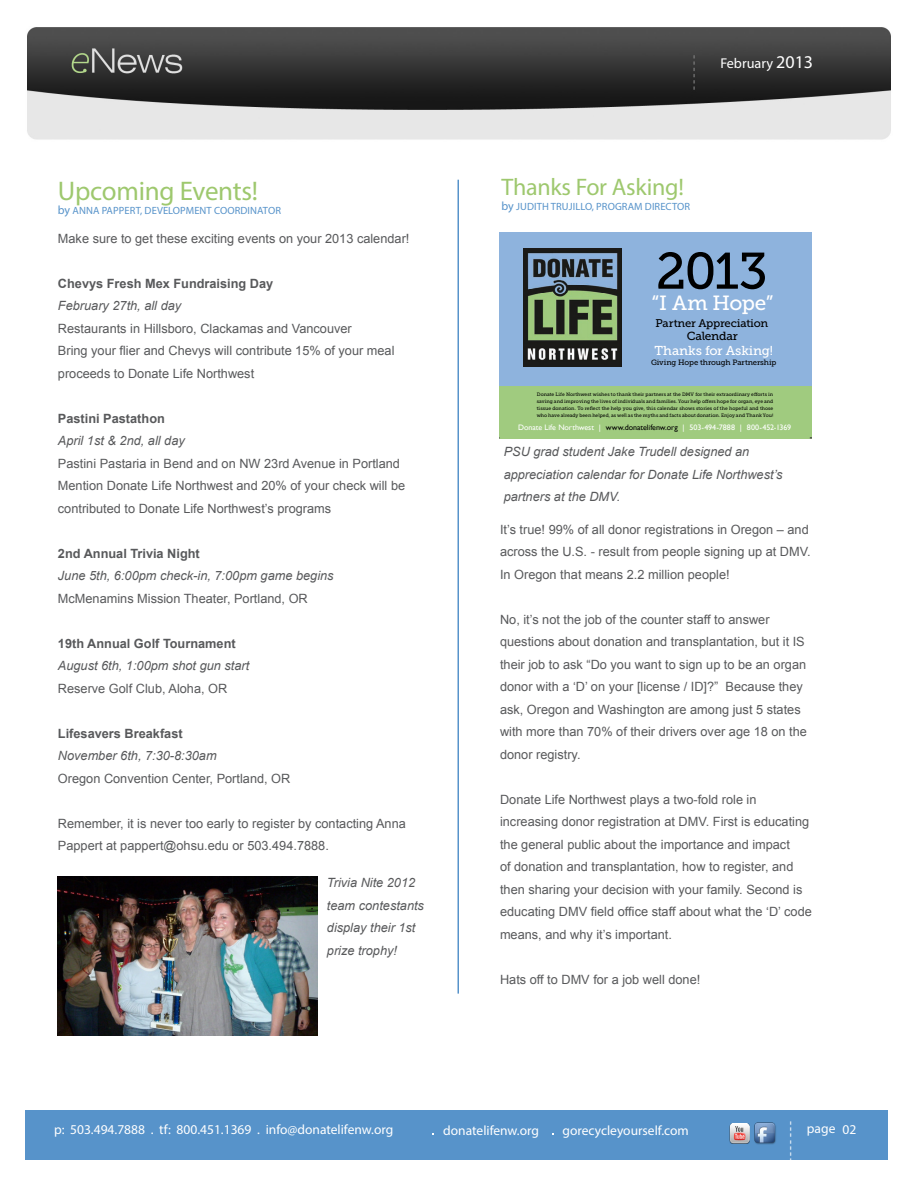
<style>
.page{position:relative;width:918px;height:1188px;background:#fff}
.page>*{position:absolute;margin:0;border:0;box-sizing:border-box;transform-origin:0 0}
.t1{font:51.15px "Museo Slab 500";color:#000}
.t2{font:27px "Myriad Pro";letter-spacing:-.01em;color:#9ec86e}
.t3{font:24px "Myriad Pro";letter-spacing:-.01em;color:#9ec86e}
.t4{font:20.55px "Museo Slab 500";letter-spacing:-.025em;color:#fff}
.t5{font:14.25px "Myriad Pro";color:#fff}
.t6{font:13.5px "Myriad Pro";color:#fff}
.t7{font:12.9px "Museo Slab 500";letter-spacing:-.01em;color:#fff}
.t8{font:12.75px/22.5px "Arial";color:#58595b}
.t9{font:italic 12.75px/22.5px "Arial";color:#58595b}
.t10{font:700 12.75px "Arial";color:#58595b}
.t11{font:11.7px "Museo Slab 500";letter-spacing:-.02em;color:#000}
.t12{font:11.1px "Museo Slab 500";letter-spacing:-.02em;color:#000}
.t13{font:10.5px "Myriad Pro";letter-spacing:.01em;color:#5793ca}
.t14{font:7.95px "Gill Sans";letter-spacing:-.005em;color:#fff}
.t15{font:7.65px "Museo Slab 500";letter-spacing:-.015em;color:#000}
.t16{font:4.8px/6.9px "Museo Slab 500";letter-spacing:.005em;color:#000;text-align:justify}
.t17{font:4.2px "Helvetica";color:#000}
.s1{font-size:12px}
.s2{font-size:18px}
.s3{color:#000}
</style>
<div class="page">
<img style="left:27px;top:27px;width:864px;height:113px">
<div style="left:26px;top:1110px;width:862px;height:49px;background:#5793ca"></div>
<img style="left:754px;top:1122px;width:22px;height:23px">
<img style="left:729px;top:1123px;width:20px;height:20px">
<div style="left:500px;top:233px;width:312px;height:206px;background:#8eb3dd"></div>
<div style="left:500px;top:386px;width:312px;height:53px;background:#a0cb7f"></div>
<img style="left:524px;top:248px;width:97px;height:118px">
<hr style="left:458px;top:180px;width:1px;height:814px;background:#5793ca">
<img style="left:58px;top:877px;width:259px;height:158px">
<h2 class="t2" style="left:58px;top:174px;width:202px">Upcoming Events!</h2>
<p class="t13" style="left:58px;top:204px;width:23px"><span class="s1">by</span> anna</p>
<p class="t13" style="left:102px;top:204px;width:7px">papp</p>
<p class="t13" style="left:125px;top:204px;width:103px">ert, development coordina</p>
<p class="t13" style="left:263px;top:204px;width:13px">tor</p>
<p class="t8" style="left:58px;top:227px;width:353px">Make sure to get these exciting events on your 2013 calendar!</p>
<p class="t10" style="left:58px;top:275px;width:217px">Chevys Fresh Mex Fundraising Day</p>
<p class="t9" style="left:58px;top:295px;width:125px">February 27th, all day</p>
<p class="t8" style="left:58px;top:317px;width:338px">Restaurants in Hillsboro, Clackamas and Vancouver<br>Bring your flier and Chevys will contribute 15% of your meal proceeds to Donate Life Northwest</p>
<p class="t10" style="left:58px;top:410px;width:108px">Pastini Pastathon</p>
<p class="t9" style="left:58px;top:430px;width:128px">April 1st &amp; 2nd, all day</p>
<p class="t8" style="left:58px;top:452px;width:349px">Pastini Pastaria in Bend and on NW 23rd Avenue in Portland<br>Mention Donate Life Northwest and 20% of your check will be contributed to Donate Life Northwest’s programs</p>
<p class="t10" style="left:58px;top:545px;width:143px">2nd Annual Trivia Night</p>
<p class="t9" style="left:58px;top:565px;width:277px">June 5th, 6:00pm check-in, 7:00pm game begins</p>
<p class="t8" style="left:58px;top:587px;width:251px">McMenamins Mission Theater, Portland, OR</p>
<p class="t10" style="left:58px;top:635px;width:179px">19th Annual Golf Tournament</p>
<p class="t9" style="left:58px;top:655px;width:193px">August 6th, 1:00pm shot gun start</p>
<p class="t8" style="left:58px;top:677px;width:171px">Reserve Golf Club, Aloha, OR</p>
<p class="t10" style="left:58px;top:725px;width:126px">Lifesavers Breakfast</p>
<p class="t9" style="left:58px;top:745px;width:160px">November 6th, 7:30-8:30am</p>
<p class="t8" style="left:58px;top:767px;width:234px">Oregon Convention Center, Portland, OR</p>
<p class="t8" style="left:58px;top:812px;width:349px">Remember, it is never too early to register by contacting Anna<br>Pappert at pappert@ohsu.edu or 503.494.7888.</p>
<p class="t9" style="left:327px;top:872px;width:99px">Trivia Nite 2012 team contestants display their 1st prize trophy!</p>
<p class="t5" style="left:720px;top:54px;width:94px">February <span class="s2">2013</span></p>
<h3 class="t3" style="left:502px;top:172px;width:184px">Thanks For Asking!</h3>
<p class="t13" style="left:502px;top:200px;width:77px"><span class="s1">by</span> judith trujillo</p>
<p class="t13" style="left:592px;top:200px;width:93px">, program director</p>
<h1 class="t1" style="left:656px;top:243px;width:114px">2013</h1>
<h3 class="t4" style="left:652px;top:291px;width:123px">“I Am Hope”</h3>
<p class="t12" style="left:655px;top:317px;width:114px">Partner Appreciation</p>
<p class="t11" style="left:687px;top:329px;width:53px">Calendar</p>
<p class="t7" style="left:655px;top:343px;width:120px">Thanks for Asking!</p>
<p class="t15" style="left:651px;top:358px;width:127px">Giving Hope through Partnership</p>
<p class="t16" style="left:537px;top:391px;width:238px">Donate Life Northwest wishes to thank their partners at the DMV for their extraordinary efforts in saving and improving the lives of individuals and families. Your help offers hope for organ, eye and tissue donation. To reflect the help you give, this calendar shows stories of the hopeful and those who have already been helped, as well as the myths and facts about donation. Enjoy and Thank You!</p>
<p class="t14" style="left:518px;top:423px;width:275px">Donate Life Northwest | <span class="s3">www.donatelifenw.org</span> | 503-494-7888 | 800-452-1369</p>
<p class="t17" style="left:511px;top:452px;width:44px">106472 DLNW.indd 1</p>
<p class="t9" style="left:504px;top:441px;width:281px">PSU grad student Jake Trudell designed an appreciation calendar for Donate Life Northwest’s partners at the DMV.</p>
<p class="t8" style="left:500px;top:518px;width:312px">It’s true! 99% of all donor registrations in Oregon – and across the U.S. - result from people signing up at DMV.<br>In Oregon that means 2.2 million people!</p>
<p class="t8" style="left:500px;top:608px;width:308px">No, it’s not the job of the counter staff to answer questions about donation and transplantation, but it IS their job to ask “Do you want to sign up to be an organ donor with a ‘D’ on your [license / ID]?” Because they ask, Oregon and Washington are among just 5 states with more than 70% of their drivers over age 18 on the donor registry.</p>
<p class="t8" style="left:500px;top:788px;width:313px">Donate Life Northwest plays a two-fold role in increasing donor registration at DMV. First is educating the general public about the importance and impact<br>of donation and transplantation, how to register, and then sharing your decision with your family. Second is educating DMV field office staff about what the ‘D’ code means, and why it’s important.</p>
<p class="t8" style="left:500px;top:968px;width:202px">Hats off to DMV for a job well done!</p>
<p class="t6" style="left:800px;top:1121px;width:61px;rotate:90deg">----------</p>
<p class="t6" style="left:843px;top:1121px;width:15px">02</p>
<p class="t6" style="left:54px;top:1122px;width:341px">p: 503.494.7888 . tf: 800.451.1369 . info@donatelifenw.org</p>
<p class="t6" style="left:443px;top:1122px;width:97px">donatelifenw.org</p>
<p class="t6" style="left:563px;top:1122px;width:128px">gorecycleyourself.com</p>
<p class="t6" style="left:807px;top:1121px;width:30px">page</p>
</div>
